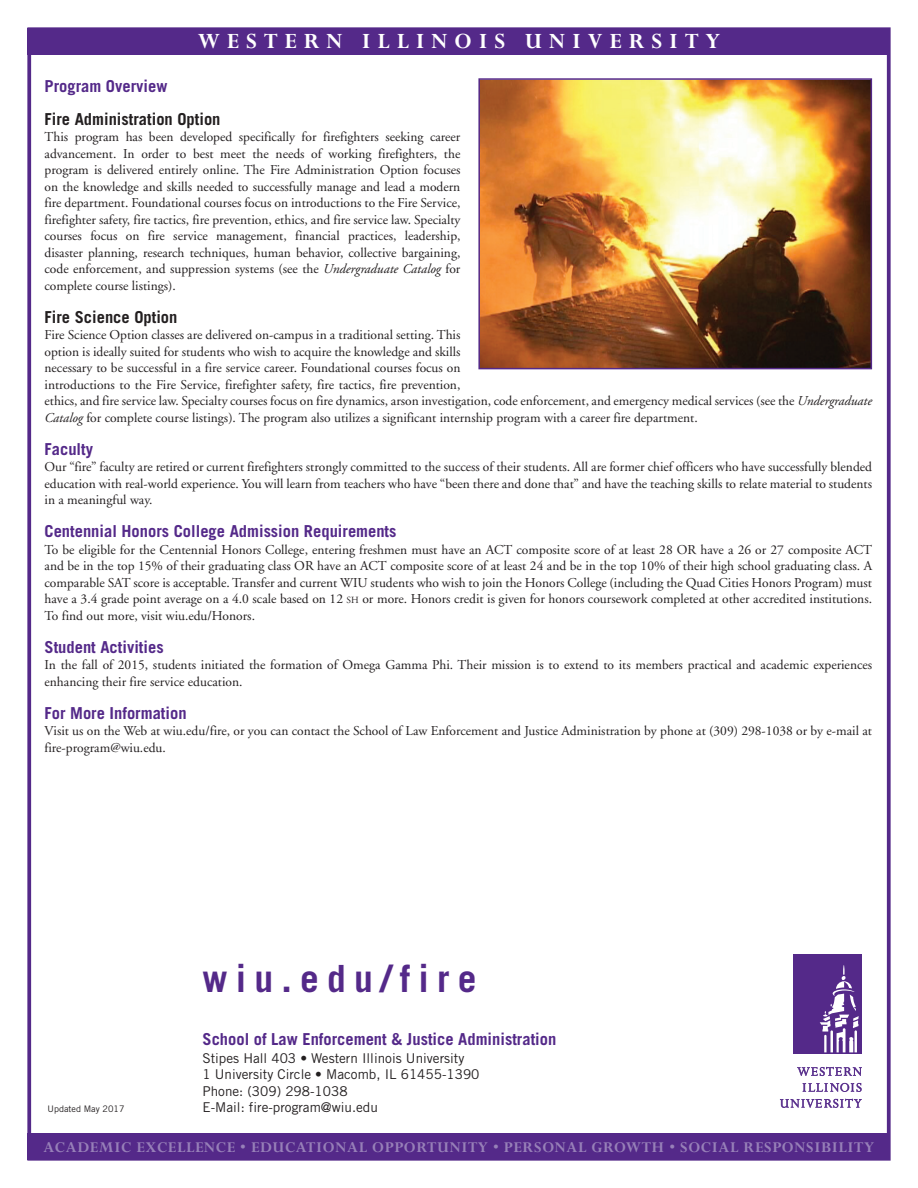
<style>
.page{position:relative;width:918px;height:1188px;background:#fff}
.page>*{position:absolute;margin:0;border:0;box-sizing:border-box;transform-origin:0 0}
.heading_sub_c__web{font:700 37.5px "Trade Gothic";letter-spacing:.22em;color:#542989}
.t1{font:700 24px "Perpetua";letter-spacing:.29em;color:#fff}
.heading_sub_b{font:700 16.5px "Trade Gothic";color:#542989}
.t2{font:700 16.5px "Perpetua";letter-spacing:.04em;color:#9780b8}
.heading_sub_d___BA{font:700 16.5px "Trade Gothic";color:#542989}
.heading_sub_b-2{font:700 16.5px "Trade Gothic";color:#231f20}
.unindented_0___A{font:13.5px/16.5px "Adobe Garamond";color:#231f20;text-align:justify}
.unindented_1__addr{font:13.5px "Trade Gothic";color:#231f20}
.unindented_1__addr-2{font:9px "Trade Gothic";color:#231f20}
.s1{font-style:italic}
.s2{font-size:9.45px}
</style>
<div class="page">
<div style="left:28px;top:28px;width:862px;height:27px;background:#542989"></div>
<div style="left:28px;top:1133px;width:862px;height:27px;background:#542989"></div>
<div style="left:793px;top:955px;width:68px;height:99px;background:#542989"></div>
<svg style="left:820px;top:965px;width:39px;height:87px"></svg>
<svg style="left:797px;top:1067px;width:65px;height:9px"></svg>
<svg style="left:803px;top:1083px;width:59px;height:9px"></svg>
<svg style="left:780px;top:1099px;width:82px;height:9px"></svg>
<img style="left:481px;top:81px;width:388px;height:285px">
<div style="left:478px;top:78px;width:394px;height:291px;border:2px solid #542989"></div>
<p class="t1" style="left:198px;top:29px;width:524px">WESTERN ILLINOIS UNIVERSITY</p>
<p class="heading_sub_b" style="left:45px;top:76px;width:124px">Program Overview</p>
<p class="heading_sub_b-2" style="left:45px;top:109px;width:178px">Fire Administration Option</p>
<p class="unindented_0___A" style="left:45px;top:129px;width:417px">This program has been developed specifically for firefighters seeking career advancement. In order to best meet the needs of working firefighters, the program is delivered entirely online. The Fire Administration Option focuses on the knowledge and skills needed to successfully manage and lead a modern fire department. Foundational courses focus on introductions to the Fire Service, firefighter safety, fire tactics, fire prevention, ethics, and fire service law. Specialty courses focus on fire service management, financial practices, leadership, disaster planning, research techniques, human behavior, collective bargaining, code enforcement, and suppression systems (see the <span class="s1">Undergraduate Catalog</span> for complete course listings).</p>
<p class="heading_sub_b-2" style="left:45px;top:307px;width:134px">Fire Science Option</p>
<p class="unindented_0___A" style="left:45px;top:327px;width:829px;text-align:left">Fire Science Option classes are delivered on-campus in a traditional setting. This<br>option is ideally suited for students who wish to acquire the knowledge and skills<br>necessary to be successful in a fire service career. Foundational courses focus on<br>introductions to the Fire Service, firefighter safety, fire tactics, fire prevention,<br>ethics, and fire service law. Specialty courses focus on fire dynamics, arson investigation, code enforcement, and emergency medical services (see the <span class="s1">Undergraduate Catalog</span> for complete course listings). The program also utilizes a significant internship program with a career fire department.</p>
<p class="heading_sub_b" style="left:45px;top:439px;width:50px">Faculty</p>
<p class="unindented_0___A" style="left:45px;top:459px;width:829px">Our “fire” faculty are retired or current firefighters strongly committed to the success of their students. All are former chief officers who have successfully blended education with real-world experience. You will learn from teachers who have “been there and done that” and have the teaching skills to relate material to students in a meaningful way.</p>
<p class="heading_sub_b" style="left:45px;top:521px;width:354px">Centennial Honors College Admission Requirements</p>
<p class="unindented_0___A" style="left:45px;top:541px;width:829px">To be eligible for the Centennial Honors College, entering freshmen must have an ACT composite score of at least 28 OR have a 26 or 27 composite ACT and be in the top 15% of their graduating class OR have an ACT composite score of at least 24 and be in the top 10% of their high school graduating class. A comparable SAT score is acceptable. Transfer and current WIU students who wish to join the Honors College (including the Quad Cities Honors Program) must have a 3.4 grade point average on a 4.0 scale based on 12 <span class="s2">sh</span> or more. Honors credit is given for honors coursework completed at other accredited institutions.<br>To find out more, visit wiu.edu/Honors.</p>
<p class="heading_sub_b" style="left:45px;top:637px;width:121px">Student Activities</p>
<p class="unindented_0___A" style="left:45px;top:657px;width:829px">In the fall of 2015, students initiated the formation of Omega Gamma Phi. Their mission is to extend to its members practical and academic experiences enhancing their fire service education.</p>
<p class="heading_sub_b" style="left:45px;top:703px;width:144px">For More Information</p>
<p class="unindented_0___A" style="left:45px;top:723px;width:829px">Visit us on the Web at wiu.edu/fire, or you can contact the School of Law Enforcement and Justice Administration by phone at (309) 298-1038 or by e-mail at fire-program@wiu.edu.</p>
<p class="heading_sub_c__web" style="left:202px;top:956px;width:276px">wiu.edu/fire</p>
<p class="heading_sub_d___BA" style="left:202px;top:1029px;width:355px">School of Law Enforcement &amp; Justice Administration</p>
<p class="unindented_1__addr" style="left:202px;top:1050px;width:263px">Stipes Hall 403 • Western Illinois University</p>
<p class="unindented_1__addr" style="left:202px;top:1066px;width:279px">1 University Circle • Macomb, IL 61455-1390</p>
<p class="unindented_1__addr" style="left:202px;top:1083px;width:147px">Phone: (309) 298-1038</p>
<p class="unindented_1__addr-2" style="left:48px;top:1104px;width:78px">Updated May 2017</p>
<p class="unindented_1__addr" style="left:202px;top:1099px;width:177px">E-Mail: fire-program@wiu.edu</p>
<p class="t2" style="left:44px;top:1138px;width:832px">ACADEMIC EXCELLENCE • EDUCATIONAL OPPORTUNITY • PERSONAL GROWTH • SOCIAL RESPONSIBILITY</p>
</div>
